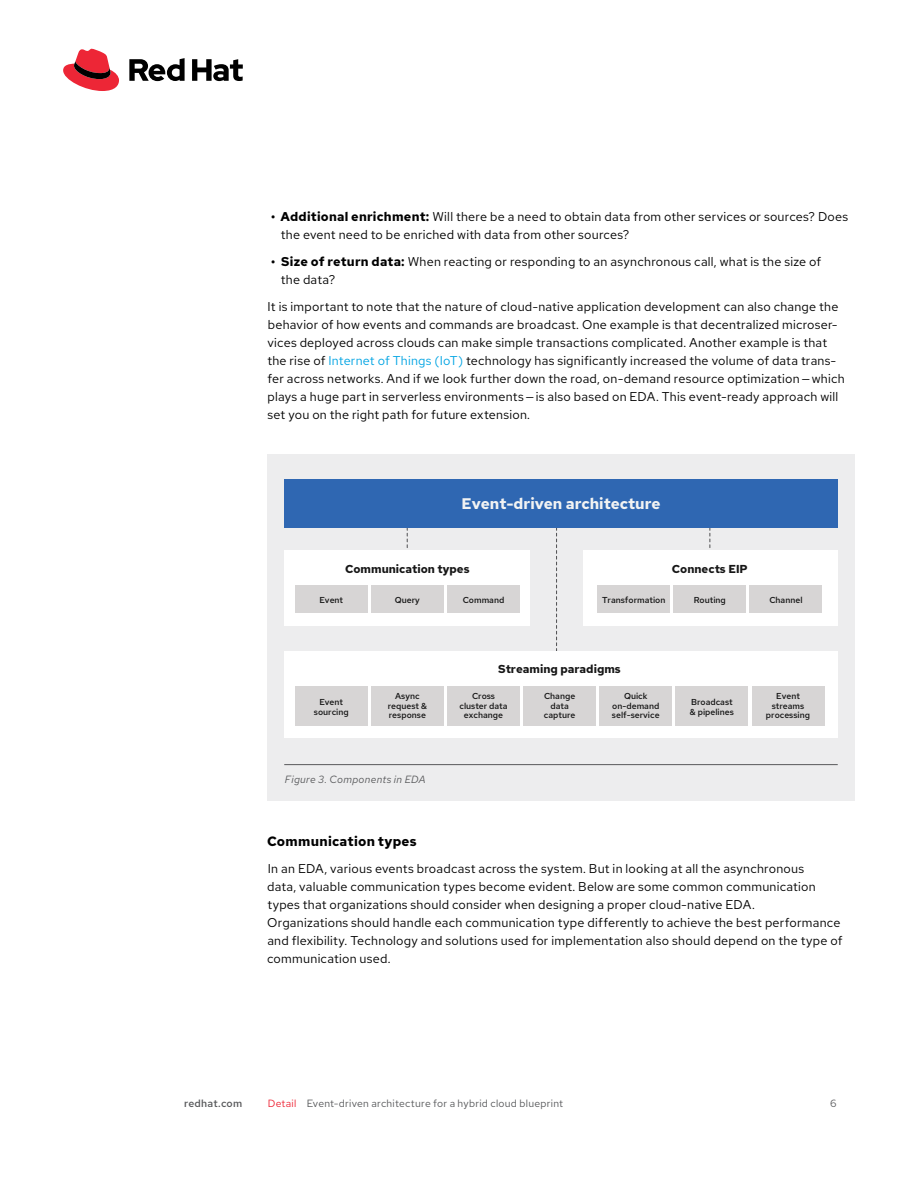
<style>
.page{position:relative;width:918px;height:1188px;background:#fff}
.page>*{position:absolute;margin:0;border:0;box-sizing:border-box;transform-origin:0 0}
.t1{font:700 15.45px "Red Hat Text";color:#f2f3f3}
.t2{font:700 13.5px "Red Hat Text";letter-spacing:.015em;color:#000}
.t3{font:12.75px/18px "Red Hat Text";letter-spacing:.015em;color:#000}
.t4{font:700 11.55px "Red Hat Text";color:#161616}
.t5{font:10.5px "Red Hat Text";letter-spacing:.025em;color:#58595b}
.t6{font:italic 10.5px "Red Hat Text";letter-spacing:.025em;color:#58595b}
.t7{font:500 10.5px "Red Hat Text";letter-spacing:.025em;color:#58595b}
.t8{font:500 8.7px/9.6px "Red Hat Text";color:#161616;text-align:center}
.s1{font-weight:700}
.s2{color:#00a4e3}
.s3{color:#ee2435}
</style>
<div class="page">
<div style="left:267px;top:454px;width:588px;height:347px;background:#ededee"></div>
<svg style="left:407px;top:527px;width:1px;height:21px"></svg>
<svg style="left:709px;top:527px;width:1px;height:21px"></svg>
<svg style="left:556px;top:527px;width:1px;height:124px"></svg>
<div style="left:284px;top:550px;width:246px;height:76px;background:#fff"></div>
<div style="left:295px;top:585px;width:73px;height:27px;background:#d7d5d5"></div>
<div style="left:371px;top:585px;width:73px;height:27px;background:#d7d5d5"></div>
<div style="left:447px;top:585px;width:73px;height:27px;background:#d7d5d5"></div>
<div style="left:284px;top:651px;width:554px;height:86px;background:#fff"></div>
<div style="left:295px;top:686px;width:73px;height:39px;background:#d7d5d5"></div>
<div style="left:371px;top:686px;width:73px;height:39px;background:#d7d5d5"></div>
<div style="left:447px;top:686px;width:73px;height:39px;background:#d7d5d5"></div>
<div style="left:523px;top:686px;width:73px;height:39px;background:#d7d5d5"></div>
<div style="left:599px;top:686px;width:73px;height:39px;background:#d7d5d5"></div>
<div style="left:676px;top:686px;width:72px;height:39px;background:#d7d5d5"></div>
<div style="left:752px;top:686px;width:72px;height:39px;background:#d7d5d5"></div>
<div style="left:583px;top:550px;width:255px;height:76px;background:#fff"></div>
<div style="left:597px;top:585px;width:73px;height:27px;background:#d7d5d5"></div>
<div style="left:673px;top:585px;width:73px;height:27px;background:#d7d5d5"></div>
<div style="left:750px;top:585px;width:72px;height:27px;background:#d7d5d5"></div>
<div style="left:284px;top:479px;width:554px;height:48px;background:#2f67b2"></div>
<hr style="left:284px;top:764px;width:554px;height:1px;background:#58595b">
<svg style="left:63px;top:49px;width:56px;height:42px"></svg>
<svg style="left:129px;top:58px;width:114px;height:23px"></svg>
<p class="t3" style="left:281px;top:207px;width:569px;text-indent:-10px"><span class="s1">• Additional enrichment:</span> Will there be a need to obtain data from other services or sources? Does the event need to be enriched with data from other sources?</p>
<p class="t3" style="left:281px;top:252px;width:542px;text-indent:-10px"><span class="s1">• Size of return data:</span> When reacting or responding to an asynchronous call, what is the size of the data?</p>
<p class="t3" style="left:267px;top:297px;width:579px">It is important to note that the nature of cloud-native application development can also change the behavior of how events and commands are broadcast. One example is that decentralized microser&shy;vices deployed across clouds can make simple transactions complicated. Another example is that the rise of <span class="s2">Internet of Things (IoT)</span> technology has significantly increased the volume of data trans&shy;fer across networks. And if we look further down the road, on-demand resource optimization — which plays a huge part in serverless environments — is also based on EDA. This event-ready approach will set you on the right path for future extension.</p>
<p class="t1" style="left:461px;top:493px;width:201px">Event-driven architecture</p>
<p class="t4" style="left:345px;top:561px;width:126px">Communication types</p>
<p class="t4" style="left:672px;top:561px;width:77px">Connects EIP</p>
<p class="t8" style="left:319px;top:595px;width:25px">Event</p>
<p class="t8" style="left:395px;top:595px;width:27px">Query</p>
<p class="t8" style="left:463px;top:595px;width:43px">Command</p>
<p class="t8" style="left:602px;top:595px;width:65px">Transformation</p>
<p class="t8" style="left:694px;top:595px;width:34px">Routing</p>
<p class="t8" style="left:769px;top:595px;width:35px">Channel</p>
<p class="t4" style="left:498px;top:662px;width:124px">Streaming paradigms</p>
<p class="t8" style="left:314px;top:697px;width:36px">Event sourcing</p>
<p class="t8" style="left:388px;top:691px;width:41px">Async request &amp; response</p>
<p class="t8" style="left:460px;top:691px;width:50px">Cross cluster data exchange</p>
<p class="t8" style="left:544px;top:691px;width:33px">Change data capture</p>
<p class="t8" style="left:612px;top:691px;width:49px">Quick on-demand self-service</p>
<p class="t8" style="left:690px;top:697px;width:46px;text-align:left">Broadcast &amp; pipelines</p>
<p class="t8" style="left:766px;top:691px;width:46px">Event streams processing</p>
<p class="t6" style="left:285px;top:772px;width:142px">Figure 3. Components in EDA</p>
<p class="t2" style="left:267px;top:832px;width:151px">Communication types</p>
<p class="t3" style="left:267px;top:859px;width:577px">In an EDA, various events broadcast across the system. But in looking at all the asynchronous<br>data, valuable communication types become evident. Below are some common communication types that organizations should consider when designing a proper cloud-native EDA.<br>Organizations should handle each communication type differently to achieve the best performance and flexibility. Technology and solutions used for implementation also should depend on the type of communication used.</p>
<p class="t7" style="left:184px;top:1096px;width:60px">redhat.com</p>
<p class="t5" style="left:268px;top:1096px;width:297px"><span class="s3">Detail</span> Event-driven architecture for a hybrid cloud blueprint</p>
<p class="t5" style="left:830px;top:1096px;width:8px">6</p>
</div>
